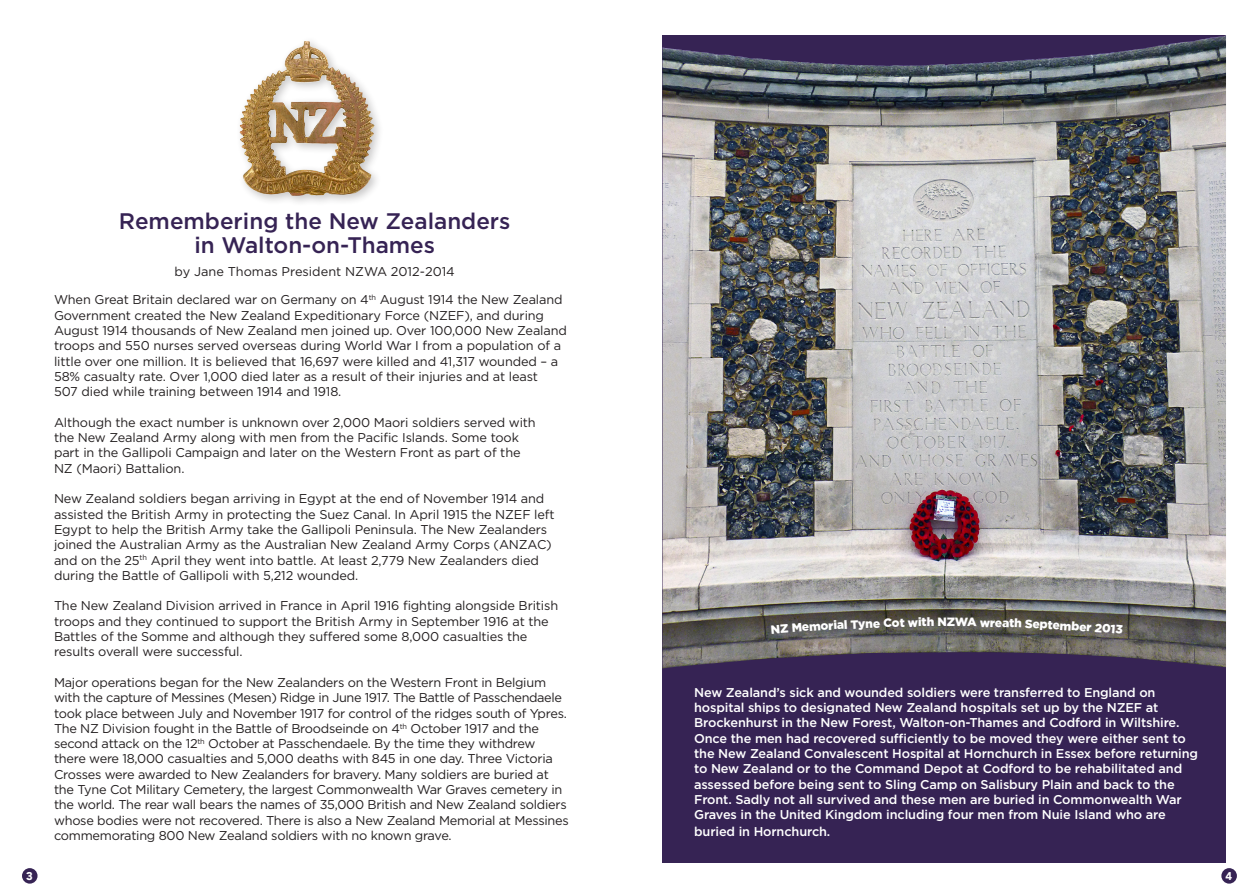
<style>
.page{position:relative;width:1259px;height:893px;background:#fff}
.page>*{position:absolute;margin:0;border:0;box-sizing:border-box;transform-origin:0 0}
.t1{font:500 22.5px "Gotham";color:#362354}
.t2{font:12.75px/15.3px "Gotham";letter-spacing:-.01em;color:#231f20}
.t3{font:500 12.75px/15.3px "Gotham";letter-spacing:-.01em;color:#fff}
.t4{font:900 12px "Gotham";color:#fff}
.t5{font:900 11.25px "Avenir";color:#fff}
</style>
<div class="page">
<img style="left:662px;top:35px;width:564px;height:827px">
<img style="left:728px;top:36px;width:495px;height:30px">
<div style="left:235px;top:36px;width:150px;height:171px;background:#231f20;opacity:.25"></div>
<img style="left:239px;top:41px;width:135px;height:156px">
<div style="left:1221px;top:868px;width:16px;height:16px;background:#362354;border-radius:50%"></div>
<div style="left:22px;top:868px;width:16px;height:16px;background:#362354;border-radius:50%"></div>
<svg style="left:771px;top:624px;width:17px;height:10px"></svg>
<svg style="left:967px;top:618px;width:28px;height:9px"></svg>
<svg style="left:1102px;top:624px;width:20px;height:10px"></svg>
<p class="t1" style="left:119px;top:206px;width:393px">Remembering the New Zealanders</p>
<p class="t1" style="left:194px;top:230px;width:242px">in Walton-on-Thames</p>
<p class="t2" style="left:175px;top:263px;width:282px">by Jane Thomas President NZWA 2012-2014</p>
<p class="t2" style="left:54px;top:292px;width:514px">When Great Britain declared war on Germany on 4<sup>th</sup> August 1914 the New Zealand Government created the New Zealand Expeditionary Force (NZEF), and during August 1914 thousands of New Zealand men joined up. Over 100,000 New Zealand troops and 550 nurses served overseas during World War I from a population of a little over one million. It is believed that 16,697 were killed and 41,317 wounded – a 58% casualty rate. Over 1,000 died later as a result of their injuries and at least<br>507 died while training between 1914 and 1918.</p>
<p class="t2" style="left:54px;top:414px;width:483px">Although the exact number is unknown over 2,000 Maori soldiers served with the New Zealand Army along with men from the Pacific Islands. Some took part in the Gallipoli Campaign and later on the Western Front as part of the</p>
<p class="t2" style="left:54px;top:460px;width:132px">NZ (Maori) Battalion.</p>
<p class="t2" style="left:54px;top:491px;width:502px">New Zealand soldiers began arriving in Egypt at the end of November 1914 and assisted the British Army in protecting the Suez Canal. In April 1915 the NZEF left Egypt to help the British Army take the Gallipoli Peninsula. The New Zealanders joined the Australian Army as the Australian New Zealand Army Corps (ANZAC) and on the 25<sup>th</sup> April they went into battle. At least 2,779 New Zealanders died during the Battle of Gallipoli with 5,212 wounded.</p>
<p class="t2" style="left:54px;top:598px;width:506px">The New Zealand Division arrived in France in April 1916 fighting alongside British troops and they continued to support the British Army in September 1916 at the Battles of the Somme and although they suffered some 8,000 casualties the results overall were successful.</p>
<p class="t2" style="left:54px;top:674px;width:516px">Major operations began for the New Zealanders on the Western Front in Belgium with the capture of Messines (Mesen) Ridge in June 1917. The Battle of Passchendaele took place between July and November 1917 for control of the ridges south of Ypres.<br>The NZ Division fought in the Battle of Broodseinde on 4<sup>th</sup> October 1917 and the second attack on the 12<sup>th</sup> October at Passchendaele. By the time they withdrew there were 18,000 casualties and 5,000 deaths with 845 in one day. Three Victoria Crosses were awarded to New Zealanders for bravery. Many soldiers are buried at the Tyne Cot Military Cemetery, the largest Commonwealth War Graves cemetery in the world. The rear wall bears the names of 35,000 British and New Zealand soldiers whose bodies were not recovered. There is also a New Zealand Memorial at Messines commemorating 800 New Zealand soldiers with no known grave.</p>
<p class="t3" style="left:694px;top:684px;width:505px">New Zealand’s sick and wounded soldiers were transferred to England on hospital ships to designated New Zealand hospitals set up by the NZEF at Brockenhurst in the New Forest, Walton-on-Thames and Codford in Wiltshire.<br>Once the men had recovered sufficiently to be moved they were either sent to the New Zealand Convalescent Hospital at Hornchurch in Essex before returning to New Zealand or to the Command Depot at Codford to be rehabilitated and assessed before being sent to Sling Camp on Salisbury Plain and back to the Front. Sadly not all survived and these men are buried in Commonwealth War Graves in the United Kingdom including four men from Nuie Island who are</p>
<p class="t4" style="left:791px;top:620px;width:38px;rotate:-4deg">Memo</p>
<p class="t4" style="left:828px;top:617px;width:32px;rotate:-3deg">rial T</p>
<p class="t4" style="left:858px;top:616px;width:43px;rotate:-2deg">yne Co</p>
<p class="t4" style="left:899px;top:614px;width:29px;rotate:-1deg">t wit</p>
<p class="t4" style="left:926px;top:614px;width:43px">h NZW</p>
<p class="t4" style="left:995px;top:614px;width:39px;rotate:2deg">eath S</p>
<p class="t4" style="left:1033px;top:616px;width:29px;rotate:3deg">epte</p>
<p class="t4" style="left:1060px;top:617px;width:44px;rotate:4deg">mber 2</p>
<p class="t3" style="left:694px;top:824px;width:138px">buried in Hornchurch.</p>
<p class="t5" style="left:26px;top:866px;width:8px">3</p>
<p class="t5" style="left:1225px;top:866px;width:8px">4</p>
</div>
